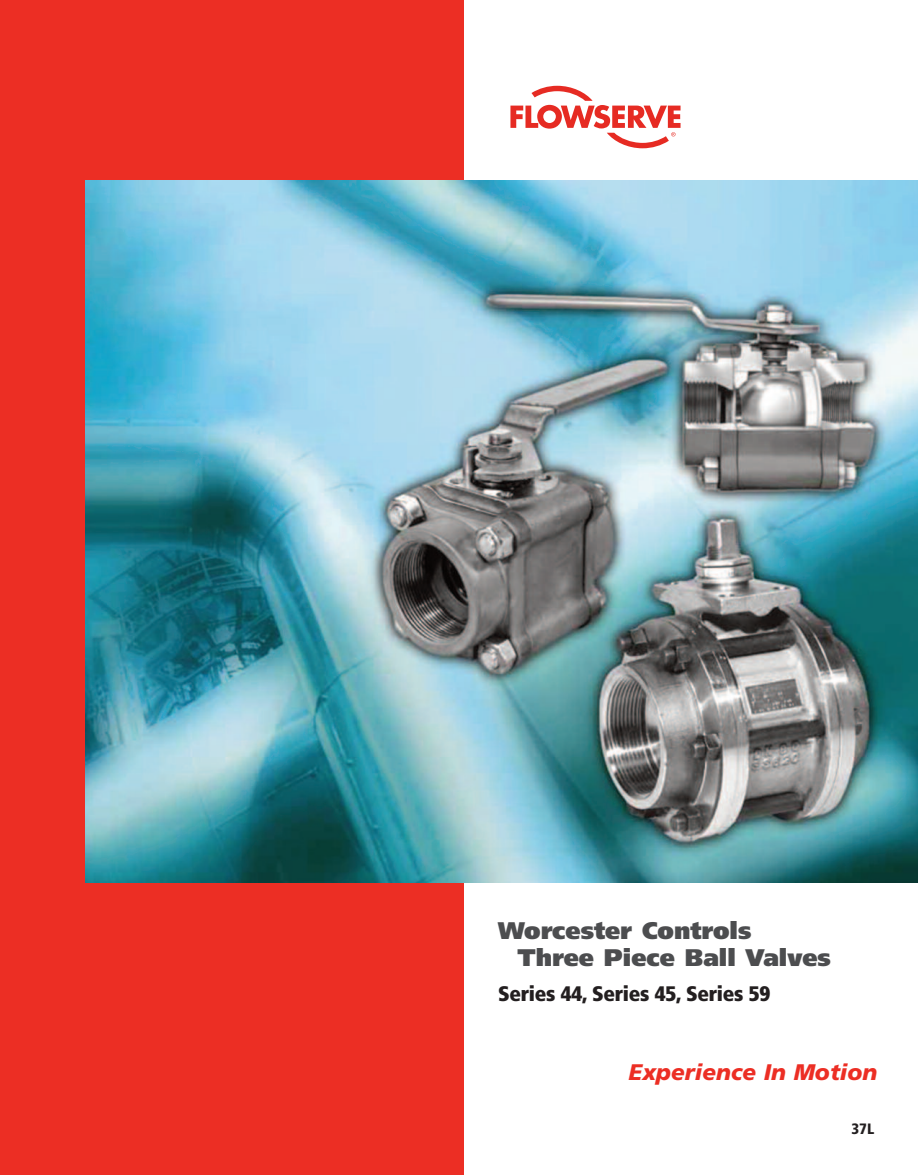
<style>
.page{position:relative;width:918px;height:1175px;background:#fff}
.page>*{position:absolute;margin:0;border:0;box-sizing:border-box;transform-origin:0 0}
.t1{font:900 24px/27px "Frutiger";color:#4c4d4f}
.t2{font:italic 900 22.5px "Frutiger";color:#ec2e24}
.t3{font:900 condensed 21px "Frutiger";letter-spacing:-.015em;color:#231f20}
.t4{font:900 condensed 15px "Frutiger";color:#231f20}
</style>
<div class="page">
<div style="left:0;top:0;width:464px;height:1174px;background:#ec2e24"></div>
<svg style="left:510px;top:86px;width:171px;height:62px"></svg>
<img style="left:86px;top:180px;width:832px;height:702px">
<p class="t1" style="left:518px;top:919px;width:315px;text-indent:-20px">Worcester Controls<br>Three Piece Ball Valves</p>
<p class="t3" style="left:498px;top:985px;width:274px">Series 44, Series 45, Series 59</p>
<p class="t2" style="left:629px;top:1063px;width:250px">Experience In Motion</p>
<p class="t4" style="left:851px;top:1123px;width:24px">37L</p>
</div>
